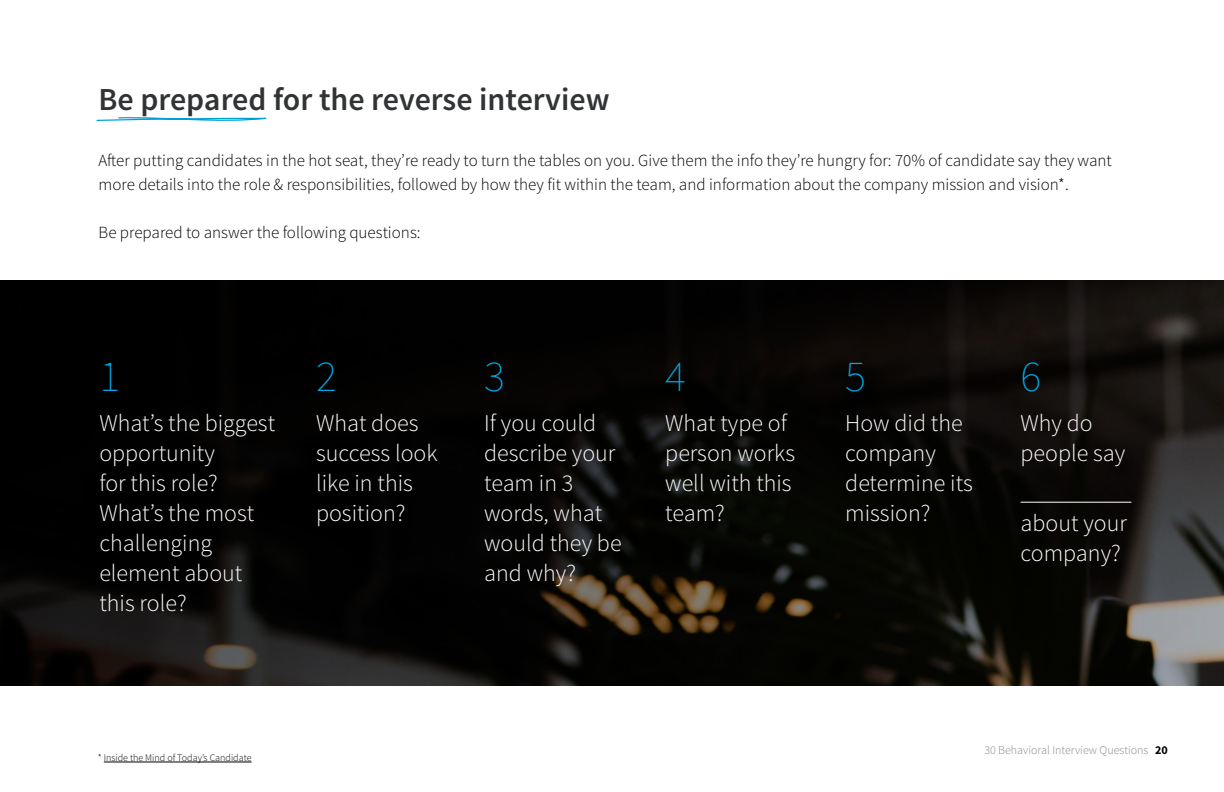
<style>
.page{position:relative;width:1224px;height:792px;background:#fff}
.page>*{position:absolute;margin:0;border:0;box-sizing:border-box;transform-origin:0 0}
.t1{font:200 44px "Source Sans Pro";color:#00aae7}
.t2{font:600 32px "Source Sans Pro";color:#313335}
.t3{font:300 24px/30px "Source Sans Pro";color:#fff}
.t4{font:300 17px/24px "Source Sans Pro";color:#000}
.t5{font:300 12px "Source Sans Pro";color:#81898e}
.t6{font:300 10px "Source Sans Pro";color:#000}
.s1{font-weight:700;color:#000}
</style>
<div class="page">
<hr style="left:104px;top:762px;width:148px;height:1px;background:#000">
<svg style="left:96px;top:117px;width:171px;height:4px"></svg>
<img style="left:0;top:280px;width:1224px;height:405px">
<hr style="left:1021px;top:502px;width:110px;height:1px;background:#fff">
<h2 class="t2" style="left:99px;top:80px;width:512px">Be prepared for the reverse interview</h2>
<p class="t4" style="left:99px;top:149px;width:1015px">After putting candidates in the hot seat, they’re ready to turn the tables on you. Give them the info they’re hungry for: 70% of candidate say they want more details into the role &amp; responsibilities, followed by how they fit within the team, and information about the company mission and vision*.</p>
<p class="t4" style="left:99px;top:221px;width:323px">Be prepared to answer the following questions:</p>
<h1 class="t1" style="left:99px;top:350px;width:22px">1</h1>
<h3 class="t3" style="left:99px;top:408px;width:177px">What’s the biggest opportunity<br>for this role?<br>What’s the most challenging element about this role?</h3>
<h1 class="t1" style="left:316px;top:350px;width:22px">2</h1>
<h3 class="t3" style="left:316px;top:408px;width:123px">What does success look like in this position?</h3>
<h1 class="t1" style="left:484px;top:350px;width:22px">3</h1>
<h3 class="t3" style="left:484px;top:408px;width:139px">If you could describe your team in 3 words, what would they be and why?</h3>
<h1 class="t1" style="left:665px;top:350px;width:22px">4</h1>
<h3 class="t3" style="left:665px;top:408px;width:131px">What type of person works well with this team?</h3>
<h1 class="t1" style="left:845px;top:350px;width:22px">5</h1>
<h3 class="t3" style="left:845px;top:408px;width:129px">How did the company determine its mission?</h3>
<h1 class="t1" style="left:1021px;top:350px;width:22px">6</h1>
<h3 class="t3" style="left:1021px;top:408px;width:106px">Why do people say</h3>
<h3 class="t3" style="left:1021px;top:508px;width:108px">about your company?</h3>
<p class="t6" style="left:98px;top:752px;width:155px">* Inside the Mind of Today’s Candidate</p>
<p class="t5" style="left:984px;top:743px;width:185px">30 Behavioral Interview Questions <span class="s1">20</span></p>
</div>
